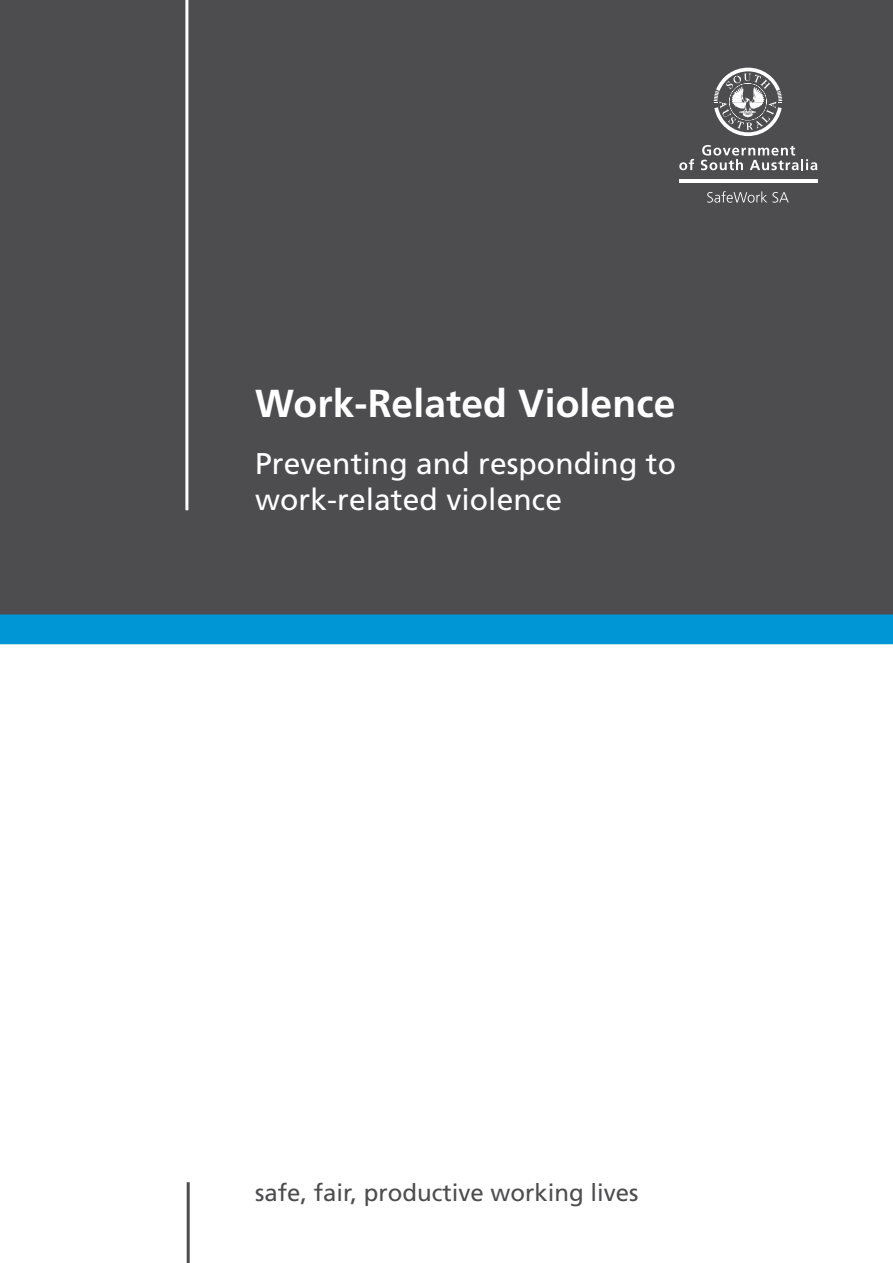
<style>
.page{position:relative;width:893px;height:1263px;background:#fff}
.page>*{position:absolute;margin:0;border:0;box-sizing:border-box;transform-origin:0 0}
.t1{font:700 39px "Frutiger";letter-spacing:.005em;color:#fff}
.t2{font:30px/36px "Frutiger";letter-spacing:.005em;color:#fff}
.t3{font:24px "Frutiger";color:#4d4d4f}
</style>
<div class="page">
<div style="left:0;top:0;width:893px;height:629px;background:#4d4d4f"></div>
<hr style="left:679px;top:179px;width:138px;height:3px;background:#fff">
<svg style="left:679px;top:159px;width:15px;height:11px"></svg>
<svg style="left:701px;top:145px;width:116px;height:25px"></svg>
<svg style="left:714px;top:68px;width:68px;height:68px"></svg>
<svg style="left:707px;top:191px;width:82px;height:12px"></svg>
<hr style="left:185px;top:0;width:3px;height:510px;background:#fff">
<hr style="left:187px;top:1182px;width:3px;height:81px;background:#4d4d4f">
<div style="left:0;top:614px;width:893px;height:30px;background:#0096d6"></div>
<h1 class="t1" style="left:255px;top:381px;width:422px">Work-Related Violence</h1>
<p class="t2" style="left:255px;top:446px;width:422px">Preventing and responding to work-related violence</p>
<p class="t3" style="left:255px;top:1178px;width:385px">safe, fair, productive working lives</p>
</div>
